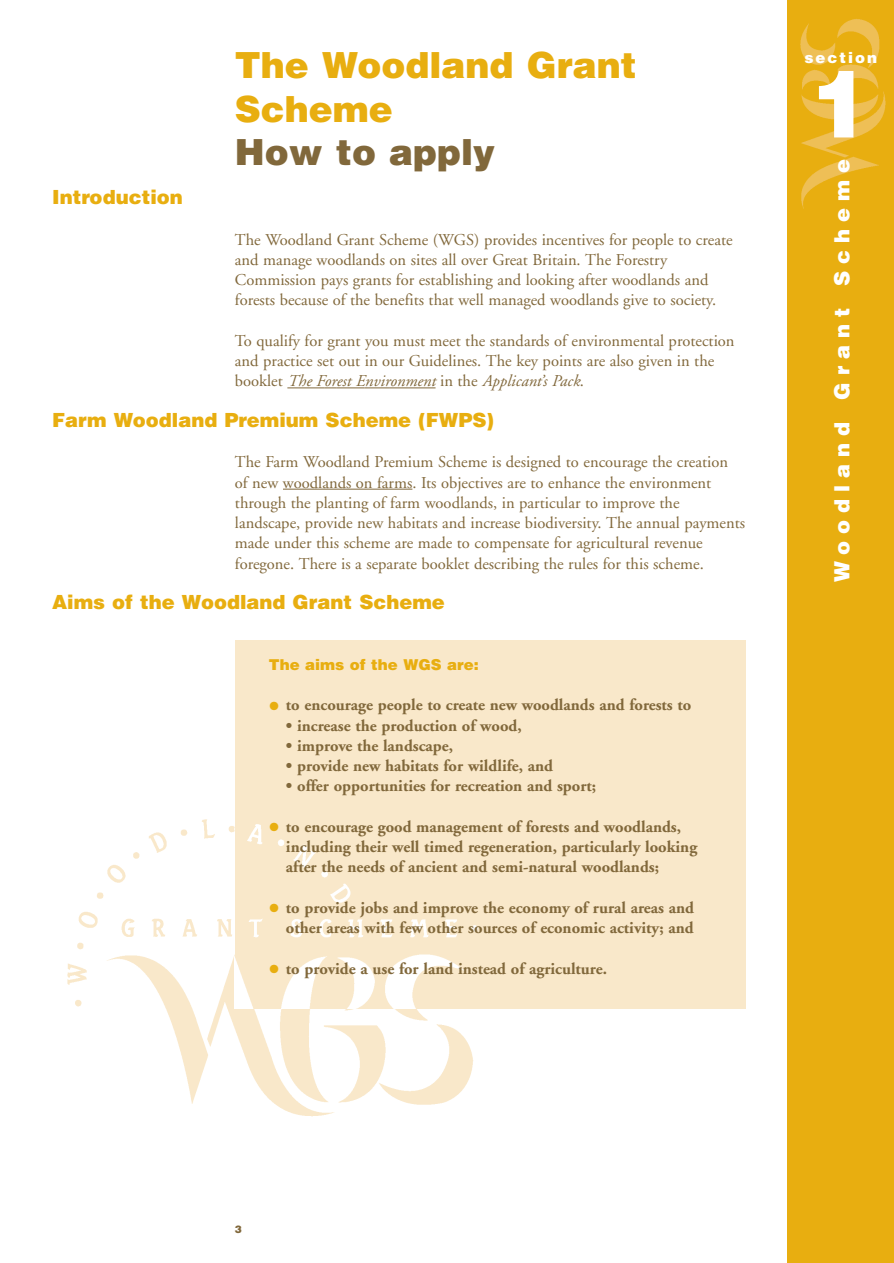
<style>
.page{position:relative;width:894px;height:1263px;background:#fff}
.page>*{position:absolute;margin:0;border:0;box-sizing:border-box;transform-origin:0 0}
.t1{font:900 93px "Helvetica";color:#fff}
.t2{font:900 36px/43.2px "Helvetica";color:#e8ae10}
.t3{font:900 36px "Helvetica";color:#81683b}
.t4{font:900 21px "Helvetica";letter-spacing:.335em;color:#fff}
.t5{font:900 19.5px "Helvetica";color:#e8ae10}
.t6{font:16.5px/20.2px "Adobe Garamond";color:#81683b}
.t7{font:700 16.5px/20.2px "Adobe Garamond";color:#81683b}
.t8{font:900 15px "Helvetica";color:#e8ae10}
.t9{font:900 15px "Helvetica";letter-spacing:.135em;color:#fff}
.t10{font:900 10.5px "Helvetica";color:#81683b}
.s1{font-style:italic}
.s2{font-size:27px;color:#e8ae10}
</style>
<div class="page">
<img style="left:67px;top:819px;width:407px;height:298px">
<div style="left:235px;top:640px;width:510px;height:369px;background:#f9e8ca"></div>
<img style="left:235px;top:824px;width:243px;height:185px">
<hr style="left:287px;top:387px;width:37px;height:1px;background:#81683b">
<svg style="left:324px;top:387px;width:66px;height:1px"></svg>
<hr style="left:390px;top:387px;width:46px;height:1px;background:#81683b">
<hr style="left:283px;top:489px;width:129px;height:1px;background:#81683b">
<div style="left:788px;top:0;width:106px;height:1263px;background:#e8ae10"></div>
<img style="left:800px;top:19px;width:86px;height:190px">
<p class="t5" style="left:52px;top:190px;width:132px">Introduction</p>
<h2 class="t2" style="left:235px;top:47px;width:403px">The Woodland Grant<br>Scheme</h2>
<h2 class="t3" style="left:235px;top:139px;width:262px">How to apply</h2>
<p class="t6" style="left:235px;top:231px;width:499px">The Woodland Grant Scheme (WGS) provides incentives for people to create and manage woodlands on sites all over Great Britain. The Forestry Commission pays grants for establishing and looking after woodlands and forests because of the benefits that well managed woodlands give to society.</p>
<p class="t6" style="left:235px;top:332px;width:501px">To qualify for grant you must meet the standards of environmental protection and practice set out in our Guidelines. The key points are also given in the booklet <span class="s1">The Forest Environment</span> in the <span class="s1">Applicant’s Pack</span>.</p>
<p class="t5" style="left:52px;top:413px;width:444px">Farm Woodland Premium Scheme (FWPS)</p>
<p class="t6" style="left:235px;top:453px;width:512px">The Farm Woodland Premium Scheme is designed to encourage the creation<br>of new woodlands on farms. Its objectives are to enhance the environment through the planting of farm woodlands, in particular to improve the landscape, provide new habitats and increase biodiversity. The annual payments made under this scheme are made to compensate for agricultural revenue foregone. There is a separate booklet describing the rules for this scheme.</p>
<p class="t5" style="left:52px;top:595px;width:394px">Aims of the Woodland Grant Scheme</p>
<p class="t8" style="left:269px;top:659px;width:211px">The aims of the WGS are:</p>
<p class="t7" style="left:269px;top:696px;width:424px"><span class="s2">•</span> to encourage people to create new woodlands and forests to</p>
<p class="t7" style="left:286px;top:717px;width:237px">• increase the production of wood,</p>
<p class="t7" style="left:286px;top:737px;width:169px">• improve the landscape,</p>
<p class="t7" style="left:286px;top:757px;width:269px">• provide new habitats for wildlife, and</p>
<p class="t7" style="left:286px;top:777px;width:312px">• offer opportunities for recreation and sport;</p>
<p class="t7" style="left:286px;top:818px;width:413px;text-indent:-17px"><span class="s2">•</span> to encourage good management of forests and woodlands, including their well timed regeneration, particularly looking after the needs of ancient and semi-natural woodlands;</p>
<p class="t7" style="left:269px;top:899px;width:427px;text-align:right"><span class="s2">•</span> to provide jobs and improve the economy of rural areas and other areas with few other sources of economic activity; and</p>
<p class="t7" style="left:269px;top:960px;width:340px"><span class="s2">•</span> to provide a use for land instead of agriculture.</p>
<p class="t9" style="left:804px;top:53px;width:74px">section</p>
<h1 class="t1" style="left:810px;top:71px;width:64px">1</h1>
<p class="t4" style="left:834px;top:582px;width:425px;rotate:-90deg">Woodland Grant Scheme</p>
<p class="t10" style="left:235px;top:1226px;width:9px">3</p>
</div>
